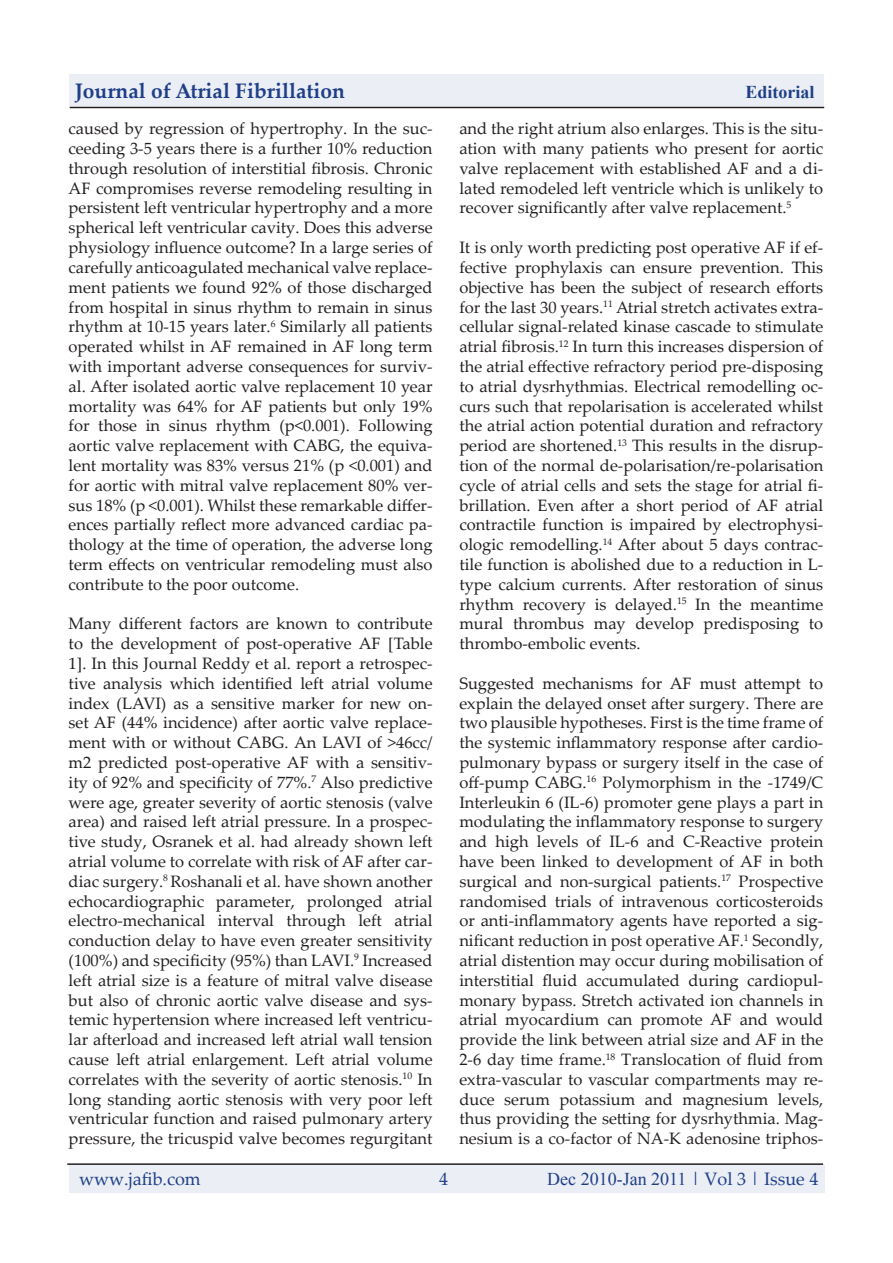
<style>
.page{position:relative;width:893px;height:1263px;background:#fff}
.page>*{position:absolute;margin:0;border:0;box-sizing:border-box;transform-origin:0 0}
.pgheader{font:700 21px "Palatino Linotype";color:#1e3f88}
.pgheader-2{font:18px "Times New Roman";color:#1e3f88}
.pgheader-3{font:18px "Palatino Linotype";color:#1e3f88}
.pgheader-4{font:700 18px "Times New Roman";color:#1e3f88}
.body{font:16.5px/19.8px "Palatino Linotype";color:#231f20;text-align:justify}
.s1{font-family:"Palatino Linotype"}
</style>
<div class="page">
<hr style="left:67px;top:1163px;width:756px;height:2px;background:#231f20">
<div style="left:69px;top:1165px;width:755px;height:27px;background:#ebeef4"></div>
<hr style="left:70px;top:107px;width:754px;height:1px;background:#231f20">
<div style="left:69px;top:75px;width:754px;height:31px;background:#ebeef4"></div>
<p class="pgheader" style="left:75px;top:76px;width:272px">Journal of Atrial Fibrillation</p>
<p class="pgheader-4" style="left:745px;top:80px;width:71px">Editorial</p>
<p class="body" style="left:69px;top:118px;width:365px">caused by regression of hypertrophy. In the suc&shy;ceeding 3-5 years there is a further 10% reduction through resolution of interstitial fibrosis. Chronic AF compromises reverse remodeling resulting in persistent left ventricular hypertrophy and a more spherical left ventricular cavity. Does this adverse physiology influence outcome? In a large series of carefully anticoagulated mechanical valve replace&shy;ment patients we found 92% of those discharged from hospital in sinus rhythm to remain in sinus rhythm at 10-15 years later.<sup>6</sup> Similarly all patients operated whilst in AF remained in AF long term with important adverse consequences for surviv&shy;al. After isolated aortic valve replacement 10 year mortality was 64% for AF patients but only 19% for those in sinus rhythm (p&lt;0.001). Following aortic valve replacement with CABG, the equiva&shy;lent mortality was 83% versus 21% (p &lt;0.001) and for aortic with mitral valve replacement 80% ver&shy;sus 18% (p &lt;0.001). Whilst these remarkable differ&shy;ences partially reflect more advanced cardiac pa&shy;thology at the time of operation, the adverse long term effects on ventricular remodeling must also contribute to the poor outcome.</p>
<p class="body" style="left:69px;top:613px;width:365px">Many different factors are known to contribute to the development of post-operative AF [Table 1]. In this Journal Reddy et al. report a retrospec&shy;tive analysis which identified left atrial volume index (LAVI) as a sensitive marker for new on&shy;set AF (44% incidence) after aortic valve replace&shy;ment with or without CABG. An LAVI of &gt;46cc/ m2 predicted post-operative AF with a sensitiv&shy;ity of 92% and specificity of 77%.<sup>7</sup> Also predictive were age, greater severity of aortic stenosis (valve area) and raised left atrial pressure. In a prospec&shy;tive study, Osranek et al. had already shown left atrial volume to correlate with risk of AF after car&shy;diac surgery.<sup>8</sup> Roshanali et al. have shown another echocardiographic parameter, prolonged atrial electro-mechanical interval through left atrial conduction delay to have even greater sensitivity (100%) and specificity (95%) than LAVI.<sup>9</sup> Increased left atrial size is a feature of mitral valve disease but also of chronic aortic valve disease and sys&shy;temic hypertension where increased left ventricu&shy;lar afterload and increased left atrial wall tension cause left atrial enlargement. Left atrial volume correlates with the severity of aortic stenosis.<sup>10</sup> In long standing aortic stenosis with very poor left ventricular function and raised pulmonary artery pressure, the tricuspid valve becomes regurgitant</p>
<p class="body" style="left:459px;top:118px;width:365px">and the right atrium also enlarges. This is the situ&shy;ation with many patients who present for aortic valve replacement with established AF and a di&shy;lated remodeled left ventricle which is unlikely to recover significantly after valve replacement.<sup>5</sup></p>
<p class="body" style="left:459px;top:237px;width:365px">It is only worth predicting post operative AF if ef&shy;fective prophylaxis can ensure prevention. This objective has been the subject of research efforts for the last 30 years.<sup>11</sup> Atrial stretch activates extra&shy;cellular signal-related kinase cascade to stimulate atrial fibrosis.<sup>12</sup> In turn this increases dispersion of the atrial effective refractory period pre-disposing to atrial dysrhythmias. Electrical remodelling oc&shy;curs such that repolarisation is accelerated whilst the atrial action potential duration and refractory period are shortened.<sup>13</sup> This results in the disrup&shy;tion of the normal de-polarisation/re-polarisation cycle of atrial cells and sets the stage for atrial fi&shy;brillation. Even after a short period of AF atrial contractile function is impaired by electrophysi&shy;ologic remodelling.<sup>14</sup> After about 5 days contrac&shy;tile function is abolished due to a reduction in L&shy;type calcium currents. After restoration of sinus rhythm recovery is delayed.<sup>15</sup> In the meantime mural thrombus may develop predisposing to thrombo-embolic events.</p>
<p class="body" style="left:459px;top:673px;width:365px">Suggested mechanisms for AF must attempt to explain the delayed onset after surgery. There are two plausible hypotheses. First is the time frame of the systemic inflammatory response after cardio&shy;pulmonary bypass or surgery itself in the case of off-pump CABG.<sup>16</sup> Polymorphism in the -1749/C Interleukin 6 (IL-6) promoter gene plays a part in modulating the inflammatory response to surgery and high levels of IL-6 and C-Reactive protein have been linked to development of AF in both surgical and non-surgical patients.<sup>17</sup> Prospective randomised trials of intravenous corticosteroids or anti-inflammatory agents have reported a sig&shy;nificant reduction in post operative AF.<sup>1</sup> Secondly, atrial distention may occur during mobilisation of interstitial fluid accumulated during cardiopul&shy;monary bypass. Stretch activated ion channels in atrial myocardium can promote AF and would provide the link between atrial size and AF in the 2-6 day time frame.<sup>18</sup> Translocation of fluid from extra-vascular to vascular compartments may re&shy;duce serum potassium and magnesium levels, thus providing the setting for dysrhythmia. Mag&shy;nesium is a co-factor of NA-K adenosine triphos-</p>
<p class="pgheader-3" style="left:79px;top:1166px;width:123px">www.jafib.com</p>
<p class="pgheader-3" style="left:439px;top:1166px;width:10px">4</p>
<p class="pgheader-2" style="left:547px;top:1167px;width:273px">Dec 2010-Jan 2011 <span class="s1">| Vol 3 | Issue 4</span></p>
</div>
